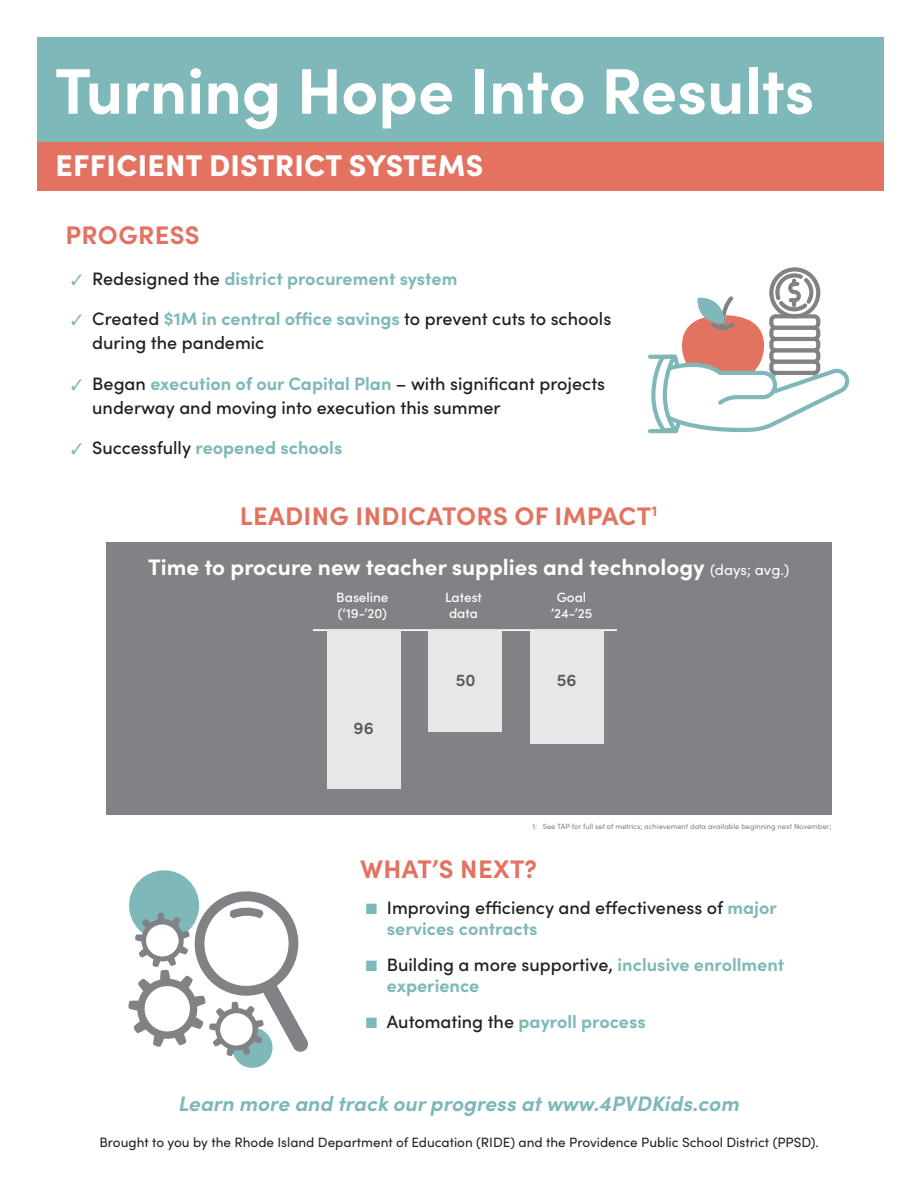
<style>
.page{position:relative;width:918px;height:1188px;background:#fff}
.page>*{position:absolute;margin:0;border:0;box-sizing:border-box;transform-origin:0 0}
.t1{font:700 64.5px "Sofia Pro";color:#fff}
.t2{font:900 30px "Sofia Pro";letter-spacing:.01em;color:#fff}
.t3{font:700 25.5px "Sofia Pro";letter-spacing:.015em;color:#e37261}
.t4{font:700 22.5px "Sofia Pro";color:#fff}
.t5{font:italic 700 21px "Sofia Pro";color:#7fb8b9}
.t6{font:500 18px/24px "Sofia Pro";color:#231f20}
.t7{font:700 18px/21px "Sofia Pro";color:#7fb8b9}
.t8{font:600 17.1px "Sofia Pro";color:#57585a}
.t9{font:13.5px "Sofia Pro";color:#231f20}
.t10{font:500 13.5px/16.2px "Sofia Pro";color:#fff}
.t11{font:7.5px "Sofia Pro";color:#808285}
.s1{font-weight:500;color:#231f20}
.s2{color:#7fb8b9}
.s3{font-weight:700;color:#7fb8b9}
.s4{font-weight:400;font-size:15px}
</style>
<div class="page">
<div style="left:37px;top:37px;width:846px;height:121px;background:#7fb8b9"></div>
<div style="left:37px;top:142px;width:846px;height:48px;background:#e37261"></div>
<div style="left:106px;top:542px;width:726px;height:272px;background:#808285"></div>
<hr style="left:313px;top:629px;width:303px;height:2px;background:#fff">
<div style="left:327px;top:630px;width:73px;height:158px;background:#e6e7e9"></div>
<div style="left:429px;top:630px;width:73px;height:101px;background:#e6e7e9"></div>
<div style="left:530px;top:630px;width:74px;height:114px;background:#e6e7e9"></div>
<svg style="left:648px;top:267px;width:202px;height:166px"></svg>
<svg style="left:128px;top:870px;width:180px;height:198px"></svg>
<div style="left:220px;top:1014px;width:32px;height:32px;background:#fff;border-radius:50%"></div>
<div style="left:146px;top:925px;width:32px;height:31px;background:#fff;border-radius:50%"></div>
<h1 class="t1" style="left:55px;top:41px;width:761px">Turning Hope Into Results</h1>
<p class="t2" style="left:55px;top:142px;width:430px">EFFICIENT DISTRICT SYSTEMS</p>
<p class="t3" style="left:65px;top:216px;width:136px">PROGRESS</p>
<p class="t7" style="left:71px;top:267px;width:388px">✓ <span class="s1">Redesigned the</span> district procurement system</p>
<p class="t6" style="left:92px;top:306px;width:521px;text-indent:-21px"><span class="s2">✓</span> Created <span class="s3">$1M in central office savings</span> to prevent cuts to schools during the pandemic</p>
<p class="t6" style="left:92px;top:370px;width:515px;text-indent:-21px"><span class="s2">✓</span> Began <span class="s3">execution of our Capital Plan</span> – with significant projects underway and moving into execution this summer</p>
<p class="t7" style="left:71px;top:436px;width:273px">✓ <span class="s1">Successfully</span> reopened schools</p>
<p class="t3" style="left:240px;top:496px;width:419px">LEADING INDICATORS OF IMPACT<sup>1</sup></p>
<p class="t4" style="left:148px;top:550px;width:643px">Time to procure new teacher supplies and technology <span class="s4">(days; avg.)</span></p>
<p class="t10" style="left:336px;top:588px;width:54px">Baseline (‘19-’20)</p>
<p class="t10" style="left:445px;top:588px;width:39px">Latest data</p>
<p class="t10" style="left:551px;top:588px;width:43px;text-align:center">Goal ’24-’25</p>
<p class="t8" style="left:354px;top:715px;width:22px">96</p>
<p class="t8" style="left:456px;top:667px;width:21px">50</p>
<p class="t8" style="left:557px;top:667px;width:21px">56</p>
<p class="t11" style="left:532px;top:821px;width:301px">1: See TAP for full set of metrics; achievement data available beginning next November;</p>
<p class="t3" style="left:360px;top:849px;width:178px">WHAT’S NEXT?</p>
<p class="t6" style="left:387px;top:896px;width:391px;line-height:21px;text-indent:-21px"><span class="s2">■</span> Improving efficiency and effectiveness of <span class="s3">major services contracts</span></p>
<p class="t7" style="left:387px;top:953px;width:399px;text-indent:-21px">■ <span class="s1">Building a more supportive,</span> inclusive enrollment experience</p>
<p class="t7" style="left:366px;top:1010px;width:281px">■ <span class="s1">Automating the</span> payroll process</p>
<p class="t5" style="left:179px;top:1087px;width:562px">Learn more and track our progress at www.4PVDKids.com</p>
<p class="t9" style="left:100px;top:1132px;width:721px">Brought to you by the Rhode Island Department of Education (RIDE) and the Providence Public School District (PPSD).</p>
</div>
